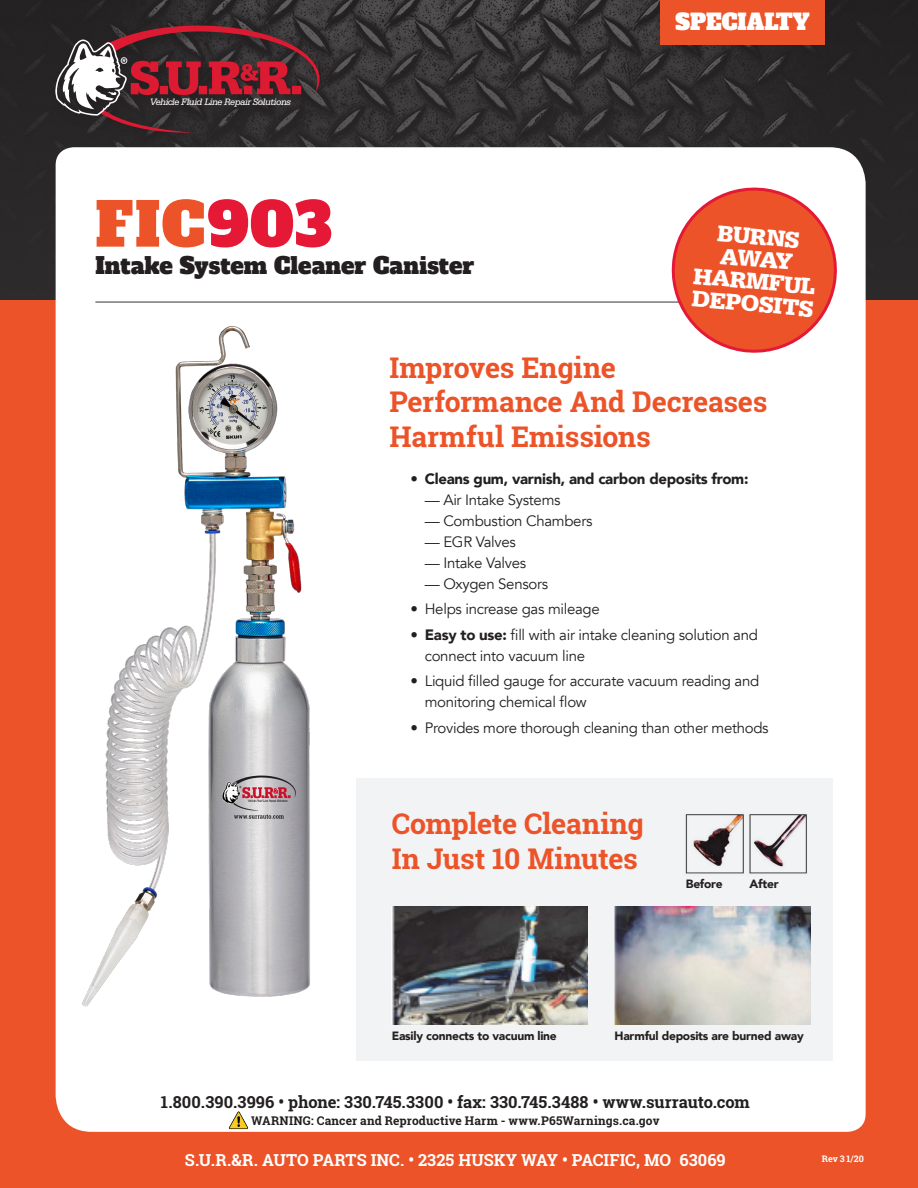
<style>
.page{position:relative;width:918px;height:1188px;background:#fff}
.page>*{position:absolute;margin:0;border:0;box-sizing:border-box;transform-origin:0 0}
.t1{font:60px "Alfa Slab One";letter-spacing:.02em;color:#ec5328}
.t2{font:700 28.5px/34.2px "Roboto Slab";letter-spacing:-.01em;color:#ec5328}
.t3{font:900 24px/22.5px "Serifa";color:#fff;text-align:center}
.t4{font:22.5px "Alfa Slab One";color:#231f20}
.t5{font:21.9px "Alfa Slab One";color:#fff}
.t6{font:700 16.5px "Roboto Slab";letter-spacing:.005em;color:#231f20}
.t7{font:700 16.5px "Roboto Slab";color:#fff}
.t8{font:15px/21px "Avenir";letter-spacing:-.02em;color:#231f20}
.t9{font:900 15px "Avenir";letter-spacing:-.02em;color:#231f20}
.t10{font:900 12px "Avenir";letter-spacing:-.02em;color:#231f20}
.t11{font:700 12px "Roboto Slab";letter-spacing:.015em;color:#231f20}
.t12{font:italic 9.75px "Serifa";letter-spacing:-.05em;color:#fff}
.t13{font:700 9px "Roboto Slab";color:#fff}
.s1{color:#e51836}
.s2{font-weight:400}
.s3{font-weight:900}
</style>
<div class="page">
<img style="left:0;top:0;width:918px;height:301px">
<div style="left:0;top:301px;width:918px;height:887px;background:#ec5328"></div>
<div style="left:56px;top:147px;width:810px;height:985px;background:#fff"></div>
<hr style="left:95px;top:302px;width:720px;height:1px;background:#363334">
<div style="left:356px;top:778px;width:476px;height:283px;background:#f2f3f4"></div>
<img style="left:391px;top:907px;width:196px;height:118px">
<img style="left:615px;top:906px;width:196px;height:119px">
<img style="left:685px;top:814px;width:122px;height:60px">
<svg style="left:664px;top:180px;width:181px;height:177px"></svg>
<svg style="left:51px;top:21px;width:282px;height:125px;fill:#2a2728"></svg>
<svg style="left:55px;top:26px;width:265px;height:107px"></svg>
<img style="left:224px;top:1108px;width:27px;height:23px">
<img style="left:68px;top:309px;width:296px;height:709px">
<div style="left:661px;top:0;width:164px;height:45px;background:#ec5328"></div>
<p class="t12" style="left:150px;top:97px;width:143px">Vehicle Fluid Line Repair Solutions</p>
<p class="t1" style="left:95px;top:172px;width:238px">FIC<span class="s1">903</span></p>
<p class="t4" style="left:95px;top:246px;width:380px">Intake System Cleaner Canister</p>
<p class="t5" style="left:675px;top:3px;width:136px">SPECIALTY</p>
<p class="t3" style="left:699px;top:219px;width:124px;rotate:5deg">BURNS<br>AWAY<br>HARMFUL</p>
<p class="t3" style="left:693px;top:287px;width:123px;rotate:5deg">DEPOSITS</p>
<p class="t2" style="left:389px;top:350px;width:228px">Improves Engine</p>
<p class="t2" style="left:389px;top:385px;width:380px">Performance And Decreases</p>
<p class="t2" style="left:389px;top:419px;width:263px">Harmful Emissions</p>
<p class="t9" style="left:410px;top:466px;width:340px"><span class="s2">•</span> Cleans gum, varnish, and carbon deposits from:</p>
<p class="t8" style="left:425px;top:489px;width:137px">— Air Intake Systems</p>
<p class="t8" style="left:425px;top:510px;width:169px">— Combustion Chambers</p>
<p class="t8" style="left:425px;top:531px;width:93px">— EGR Valves</p>
<p class="t8" style="left:425px;top:552px;width:103px">— Intake Valves</p>
<p class="t8" style="left:425px;top:573px;width:125px">— Oxygen Sensors</p>
<p class="t8" style="left:410px;top:599px;width:191px">• Helps increase gas mileage</p>
<p class="t8" style="left:425px;top:624px;width:335px;text-indent:-14px">• <span class="s3">Easy to use:</span> fill with air intake cleaning solution and connect into vacuum line</p>
<p class="t8" style="left:425px;top:671px;width:336px;text-indent:-14px">• Liquid filled gauge for accurate vacuum reading and monitoring chemical flow</p>
<p class="t8" style="left:410px;top:717px;width:360px">• Provides more thorough cleaning than other methods</p>
<p class="t2" style="left:392px;top:807px;width:254px">Complete Cleaning<br>In Just 10 Minutes</p>
<p class="t10" style="left:686px;top:873px;width:38px">Before</p>
<p class="t10" style="left:750px;top:873px;width:31px">After</p>
<p class="t10" style="left:392px;top:1026px;width:167px">Easily connects to vacuum line</p>
<p class="t10" style="left:615px;top:1026px;width:191px">Harmful deposits are burned away</p>
<p class="t6" style="left:161px;top:1090px;width:591px">1.800.390.3996 • phone: 330.745.3300 • fax: 330.745.3488 • www.surrauto.com</p>
<p class="t11" style="left:251px;top:1112px;width:410px">WARNING: Cancer and Reproductive Harm - www.P65Warnings.ca.gov</p>
<p class="t7" style="left:185px;top:1149px;width:542px">S.U.R.&amp;R. AUTO PARTS INC. • 2325 HUSKY WAY • PACIFIC, MO 63069</p>
<p class="t13" style="left:822px;top:1153px;width:44px">Rev 3 1/20</p>
</div>
